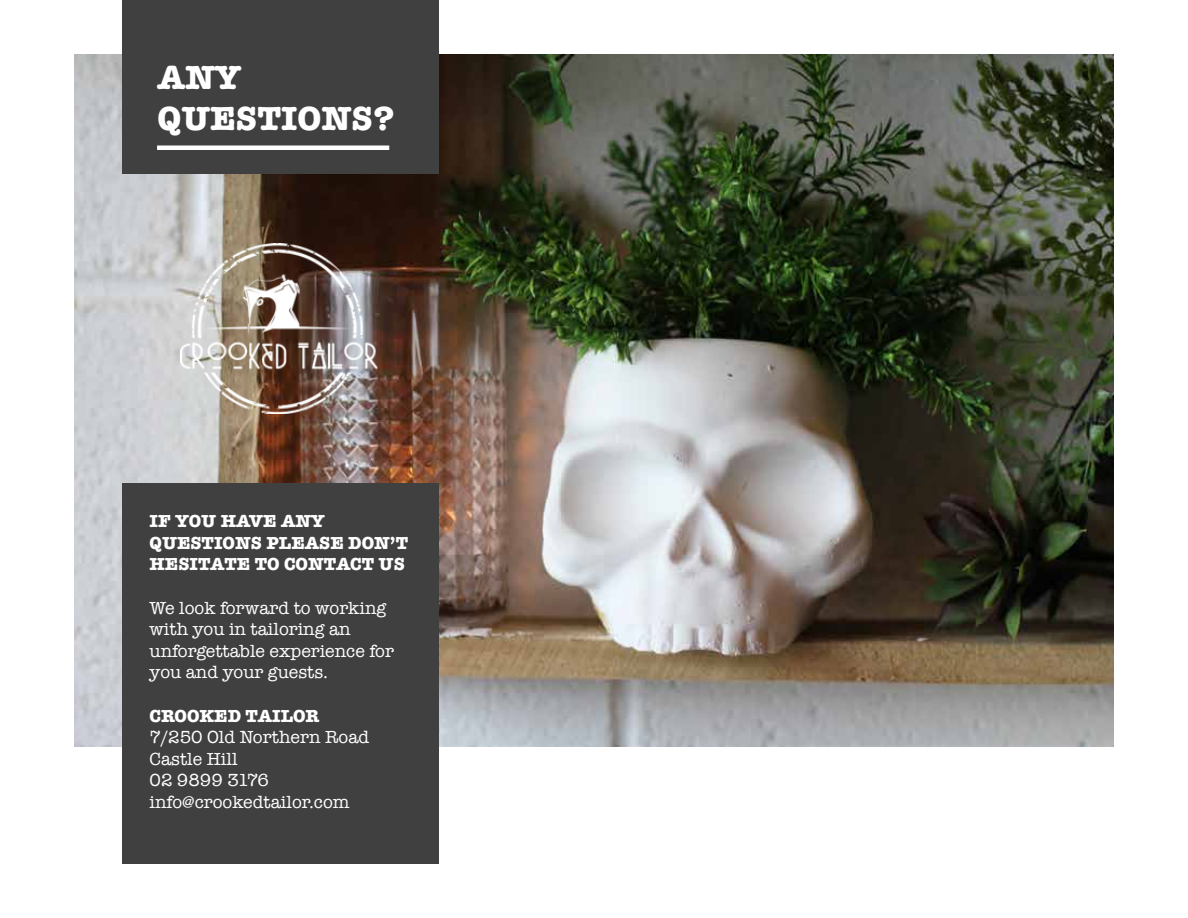
<style>
.page{position:relative;width:1188px;height:918px;background:#fff}
.page>*{position:absolute;margin:0;border:0;box-sizing:border-box;transform-origin:0 0}
.t1{font:700 34.5px/41.4px "American Typewriter";color:#fff}
.t2{font:18px/21.6px "American Typewriter";color:#fff}
.t3{font:700 18px/21.6px "American Typewriter";color:#fff}
</style>
<div class="page">
<img style="left:74px;top:54px;width:1040px;height:693px">
<div style="left:122px;top:0;width:317px;height:173px;background:#404041"></div>
<hr style="left:157px;top:146px;width:232px;height:4px;background:#fff">
<div style="left:122px;top:484px;width:317px;height:380px;background:#404041"></div>
<img style="left:180px;top:244px;width:201px;height:169px">
<h1 class="t1" style="left:157px;top:55px;width:238px">ANY<br>QUESTIONS?</h1>
<p class="t3" style="left:150px;top:510px;width:260px">IF YOU HAVE ANY<br>QUESTIONS PLEASE DON’T<br>HESITATE TO CONTACT US</p>
<p class="t2" style="left:150px;top:596px;width:246px">We look forward to working with you in tailoring an unforgettable experience for you and your guests.</p>
<p class="t3" style="left:150px;top:704px;width:171px">CROOKED TAILOR</p>
<p class="t2" style="left:150px;top:726px;width:221px">7/250 Old Northern Road<br>Castle Hill<br>02 9899 3176 info@crookedtailor.com</p>
</div>
